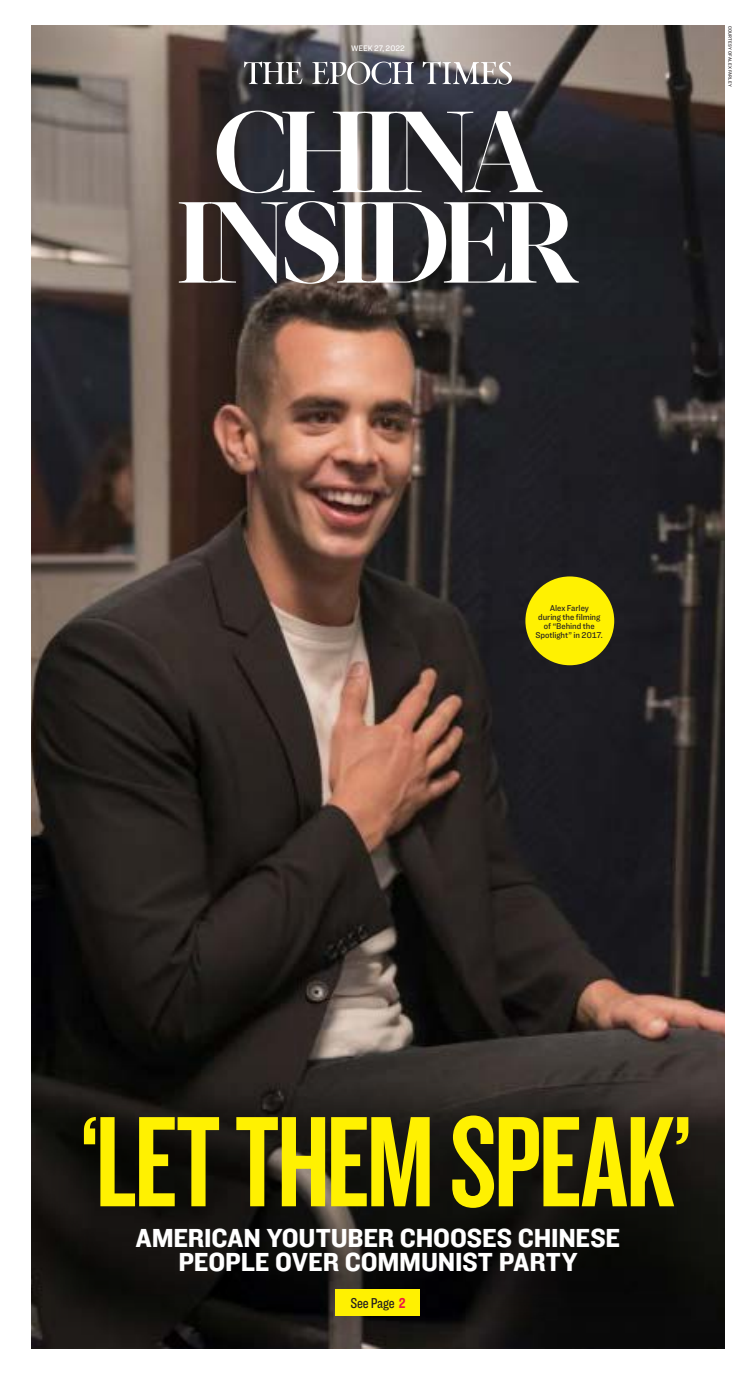
<style>
.page{position:relative;width:756px;height:1386px;background:#fff}
.page>*{position:absolute;margin:0;border:0;box-sizing:border-box;transform-origin:0 0}
.t1{font:133.88px "Knockout 48 Featherweight";letter-spacing:-.02em;color:#fff101}
.t2{font:700 114.89px/90.6px "Acta Display";letter-spacing:-.075em;color:#fff;text-align:center}
.t3{font:27.12px/24.5px "Knockout 51 Middleweight";letter-spacing:-.01em;color:#fff;text-align:center}
.t4{font:500 14.88px "Ringside Compressed";letter-spacing:-.015em;color:#231f20}
.t5{font:500 8.75px/8.8px "Ringside Narrow";letter-spacing:-.01em;color:#231f20;text-align:center}
.t6{font:500 8.31px "Ringside Narrow";color:#fff}
.t7{font:500 4.81px "Ringside Narrow";letter-spacing:.025em;color:#231f20}
.s1{font-weight:700;color:#ed1845}
</style>
<div class="page">
<img style="left:32px;top:26px;width:692px;height:1323px">
<svg style="left:32px;top:1066px;width:692px;height:281px;background:#171513"></svg>
<svg style="left:423px;top:61px;width:89px;height:24px"></svg>
<svg style="left:244px;top:61px;width:58px;height:23px"></svg>
<svg style="left:312px;top:61px;width:102px;height:24px"></svg>
<div style="left:336px;top:1290px;width:84px;height:26px;background:#fff101"></div>
<div style="left:525px;top:576px;width:89px;height:89px;background:#fff101;border-radius:50%"></div>
<p class="t6" style="left:351px;top:42px;width:55px">WEEK 27, 2022</p>
<h2 class="t2" style="left:175px;top:108px;width:407px">CHINA<br>INSIDER</h2>
<p class="t7" style="left:734px;top:26px;width:62px;rotate:90deg">COURTESY OF ALEX FARLEY</p>
<p class="t5" style="left:535px;top:604px;width:69px">Alex Farley<br>during the filming of “Behind the<br>Spotlight” in 2017.</p>
<h1 class="t1" style="left:80px;top:1080px;width:613px">‘LET THEM SPEAK’</h1>
<h3 class="t3" style="left:136px;top:1224px;width:486px">AMERICAN YOUTUBER CHOOSES CHINESE<br>PEOPLE OVER COMMUNIST PARTY</h3>
<h3 class="t4" style="left:351px;top:1293px;width:57px">See Page <span class="s1">2</span></h3>
</div>
